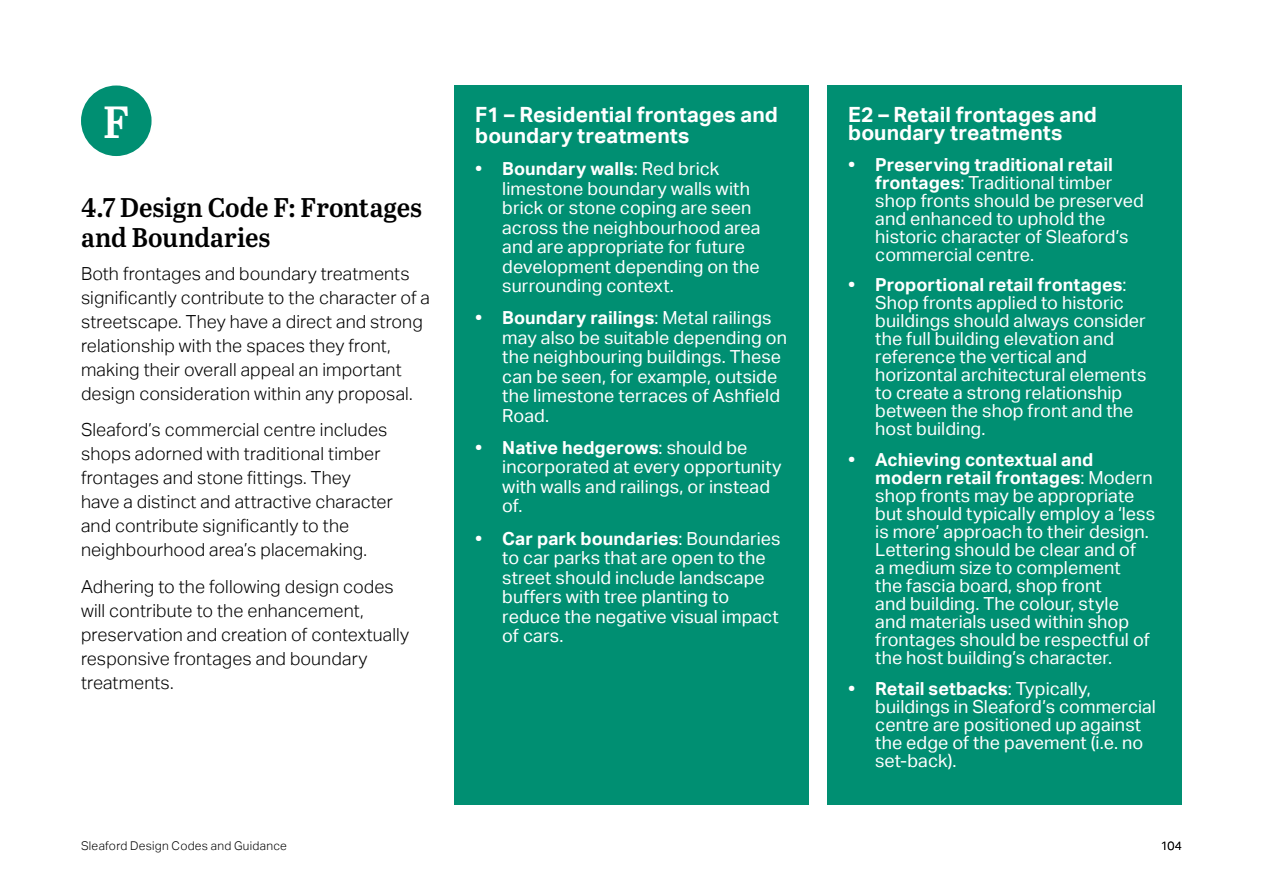
<style>
.page{position:relative;width:1263px;height:893px;background:#fff}
.page>*{position:absolute;margin:0;border:0;box-sizing:border-box;transform-origin:0 0}
.t1{font:45px "Abril Titling Sb";color:#fff}
.t2{font:27px/30px "Abril Titling Sb";color:#000}
.t3{font:700 21px/21px "AECOM Sans";letter-spacing:.005em;color:#fff}
.t4{font:18px/18px "AECOM Sans";letter-spacing:.005em;color:#fff}
.t5{font:300 18px/24px "AECOM Sans";letter-spacing:.005em;color:#000}
.t6{font:300 12px "AECOM Sans";letter-spacing:.02em;color:#000}
.s1{font-weight:700}
</style>
<div class="page">
<div style="left:81px;top:85px;width:71px;height:71px;background:#008f72;border-radius:50%"></div>
<div style="left:454px;top:86px;width:355px;height:719px;background:#008f72"></div>
<div style="left:827px;top:86px;width:355px;height:719px;background:#008f72"></div>
<h1 class="t1" style="left:103px;top:90px;width:28px">F</h1>
<p class="t3" style="left:475px;top:104px;width:304px">F1 – Residential frontages and boundary treatments</p>
<p class="t4" style="left:502px;top:159px;width:260px;line-height:19.5px;text-indent:-27px"><span class="s1">• Boundary walls</span>: Red brick limestone boundary walls with brick or stone coping are seen across the neighbourhood area and are appropriate for future development depending on the surrounding context.</p>
<p class="t4" style="left:502px;top:308px;width:286px;line-height:19.5px;text-indent:-27px"><span class="s1">• Boundary railings</span>: Metal railings may also be suitable depending on the neighbouring buildings. These can be seen, for example, outside the limestone terraces of Ashfield<br>Road.</p>
<p class="t4" style="left:502px;top:438px;width:281px;line-height:19.5px;text-indent:-27px"><span class="s1">• Native hedgerows</span>: should be incorporated at every opportunity with walls and railings, or instead of.</p>
<p class="t4" style="left:502px;top:529px;width:280px;line-height:19.5px;text-indent:-27px"><span class="s1">• Car park boundaries</span>: Boundaries to car parks that are open to the street should include landscape buffers with tree planting to reduce the negative visual impact of cars.</p>
<h2 class="t2" style="left:81px;top:191px;width:343px">4.7 Design Code F: Frontages and Boundaries</h2>
<p class="t5" style="left:81px;top:261px;width:351px">Both frontages and boundary treatments significantly contribute to the character of a streetscape. They have a direct and strong relationship with the spaces they front, making their overall appeal an important design consideration within any proposal.</p>
<p class="t5" style="left:81px;top:418px;width:313px">Sleaford’s commercial centre includes shops adorned with traditional timber frontages and stone fittings. They have a distinct and attractive character and contribute significantly to the neighbourhood area’s placemaking.</p>
<p class="t5" style="left:81px;top:575px;width:330px">Adhering to the following design codes will contribute to the enhancement, preservation and creation of contextually responsive frontages and boundary treatments.</p>
<p class="t3" style="left:848px;top:106px;width:250px;line-height:18px">E2 – Retail frontages and boundary treatments</p>
<p class="t4" style="left:875px;top:155px;width:270px;text-indent:-27px"><span class="s1">• Preserving traditional retail frontages</span>: Traditional timber shop fronts should be preserved and enhanced to uphold the historic character of Sleaford’s commercial centre.</p>
<p class="t4" style="left:875px;top:276px;width:273px;text-indent:-27px"><span class="s1">• Proportional retail frontages</span>:<br>Shop fronts applied to historic buildings should always consider the full building elevation and reference the vertical and horizontal architectural elements to create a strong relationship between the shop front and the host building.</p>
<p class="t4" style="left:875px;top:451px;width:281px;text-indent:-27px"><span class="s1">• Achieving contextual and modern retail frontages</span>: Modern shop fronts may be appropriate but should typically employ a ‘less is more’ approach to their design.<br>Lettering should be clear and of<br>a medium size to complement<br>the fascia board, shop front<br>and building. The colour, style<br>and materials used within shop frontages should be respectful of the host building’s character.</p>
<p class="t4" style="left:875px;top:680px;width:282px;text-indent:-27px"><span class="s1">• Retail setbacks</span>: Typically, buildings in Sleaford’s commercial centre are positioned up against the edge of the pavement (i.e. no set-back).</p>
<p class="t6" style="left:81px;top:838px;width:207px">Sleaford Design Codes and Guidance</p>
<p class="t6" style="left:1161px;top:838px;width:23px">104</p>
</div>
